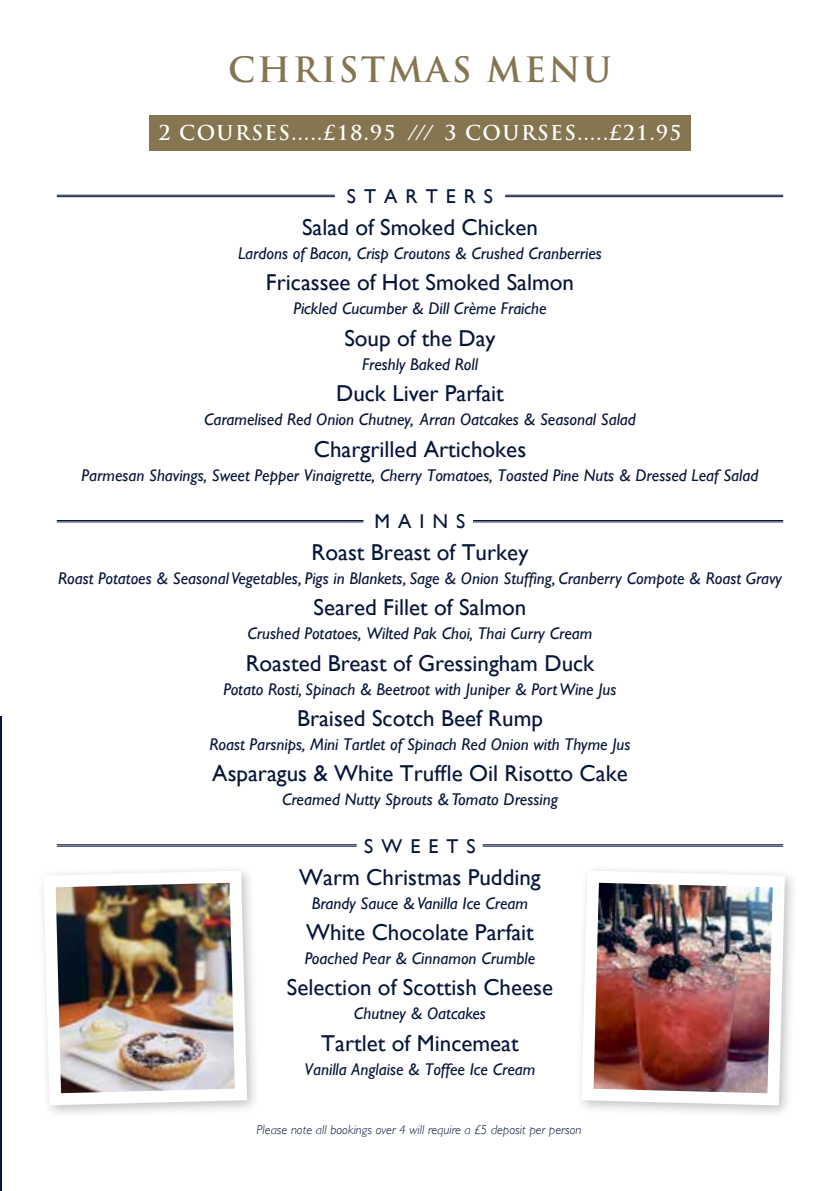
<style>
.page{position:relative;width:840px;height:1191px;background:#fff}
.page>*{position:absolute;margin:0;border:0;box-sizing:border-box;transform-origin:0 0}
.t1{font:700 34px "Trajan Pro";letter-spacing:.07em;color:#857550}
.t2{font:23px "Gill Sans";color:#06153a}
.t3{font:700 20px "Trajan Pro";letter-spacing:.07em;color:#fff}
.t4{font:20px "Gill Sans";letter-spacing:.4em;color:#06153a}
.t5{font:italic 17px "Gill Sans";color:#06153a}
.t6{font:italic 300 13px "Gill Sans";color:#06153a}
</style>
<div class="page">
<hr style="left:0;top:716px;width:1px;height:475px;background:#06153a">
<hr style="left:57px;top:195px;width:277px;height:1px;background:#06153a">
<hr style="left:57px;top:196px;width:277px;height:1px;background:#06153a">
<hr style="left:57px;top:520px;width:306px;height:1px;background:#06153a">
<hr style="left:57px;top:521px;width:306px;height:1px;background:#06153a">
<hr style="left:57px;top:844px;width:299px;height:1px;background:#06153a">
<hr style="left:57px;top:846px;width:299px;height:1px;background:#06153a">
<hr style="left:505px;top:195px;width:277px;height:1px;background:#06153a">
<hr style="left:505px;top:196px;width:277px;height:1px;background:#06153a">
<hr style="left:473px;top:520px;width:309px;height:1px;background:#06153a">
<hr style="left:473px;top:521px;width:309px;height:1px;background:#06153a">
<hr style="left:482px;top:844px;width:300px;height:1px;background:#06153a">
<hr style="left:482px;top:846px;width:300px;height:1px;background:#06153a">
<div style="left:149px;top:115px;width:541px;height:36px;background:#857550"></div>
<img style="left:42px;top:869px;width:211px;height:242px">
<img style="left:580px;top:869px;width:210px;height:242px">
<h1 class="t1" style="left:228px;top:49px;width:385px">CHRISTMAS MENU</h1>
<p class="t3" style="left:158px;top:121px;width:524px">2 COURSES.....£18.95 /// 3 COURSES.....£21.95</p>
<p class="t4" style="left:347px;top:184px;width:147px">STARTERS</p>
<h2 class="t2" style="left:302px;top:214px;width:237px">Salad of Smoked Chicken</h2>
<p class="t5" style="left:238px;top:244px;width:365px">Lardons of Bacon, Crisp Croutons &amp; Crushed Cranberries</p>
<h2 class="t2" style="left:266px;top:269px;width:309px">Fricassee of Hot Smoked Salmon</h2>
<p class="t5" style="left:293px;top:299px;width:254px">Pickled Cucumber &amp; Dill Crème Fraiche</p>
<h2 class="t2" style="left:344px;top:324px;width:153px">Soup of the Day</h2>
<p class="t5" style="left:362px;top:354px;width:117px">Freshly Baked Roll</p>
<h2 class="t2" style="left:336px;top:380px;width:169px">Duck Liver Parfait</h2>
<p class="t5" style="left:204px;top:410px;width:433px">Caramelised Red Onion Chutney, Arran Oatcakes &amp; Seasonal Salad</p>
<h2 class="t2" style="left:313px;top:435px;width:214px">Chargrilled Artichokes</h2>
<p class="t5" style="left:81px;top:465px;width:678px">Parmesan Shavings, Sweet Pepper Vinaigrette, Cherry Tomatoes, Toasted Pine Nuts &amp; Dressed Leaf Salad</p>
<p class="t4" style="left:374px;top:509px;width:92px">MAINS</p>
<h2 class="t2" style="left:311px;top:538px;width:218px">Roast Breast of Turkey</h2>
<p class="t5" style="left:58px;top:568px;width:725px">Roast Potatoes &amp; Seasonal Vegetables, Pigs in Blankets, Sage &amp; Onion Stuffing, Cranberry Compote &amp; Roast Gravy</p>
<h2 class="t2" style="left:313px;top:594px;width:214px">Seared Fillet of Salmon</h2>
<p class="t5" style="left:247px;top:624px;width:346px">Crushed Potatoes, Wilted Pak Choi, Thai Curry Cream</p>
<h2 class="t2" style="left:245px;top:649px;width:350px">Roasted Breast of Gressingham Duck</h2>
<p class="t5" style="left:223px;top:679px;width:394px">Potato Rosti, Spinach &amp; Beetroot with Juniper &amp; Port Wine Jus</p>
<h2 class="t2" style="left:297px;top:704px;width:247px">Braised Scotch Beef Rump</h2>
<p class="t5" style="left:209px;top:734px;width:422px">Roast Parsnips, Mini Tartlet of Spinach Red Onion with Thyme Jus</p>
<h2 class="t2" style="left:212px;top:760px;width:416px">Asparagus &amp; White Truffle Oil Risotto Cake</h2>
<p class="t5" style="left:282px;top:790px;width:277px">Creamed Nutty Sprouts &amp; Tomato Dressing</p>
<p class="t4" style="left:364px;top:834px;width:113px">SWEETS</p>
<h2 class="t2" style="left:299px;top:863px;width:243px">Warm Christmas Pudding</h2>
<p class="t5" style="left:312px;top:893px;width:217px">Brandy Sauce &amp; Vanilla Ice Cream</p>
<h2 class="t2" style="left:306px;top:918px;width:229px">White Chocolate Parfait</h2>
<p class="t5" style="left:304px;top:948px;width:232px">Poached Pear &amp; Cinnamon Crumble</p>
<h2 class="t2" style="left:287px;top:974px;width:267px">Selection of Scottish Cheese</h2>
<p class="t5" style="left:354px;top:1004px;width:133px">Chutney &amp; Oatcakes</p>
<h2 class="t2" style="left:321px;top:1029px;width:199px">Tartlet of Mincemeat</h2>
<p class="t5" style="left:304px;top:1059px;width:232px">Vanilla Anglaise &amp; Toffee Ice Cream</p>
<p class="t6" style="left:256px;top:1122px;width:326px">Please note all bookings over 4 will require a £5 deposit per person</p>
</div>
